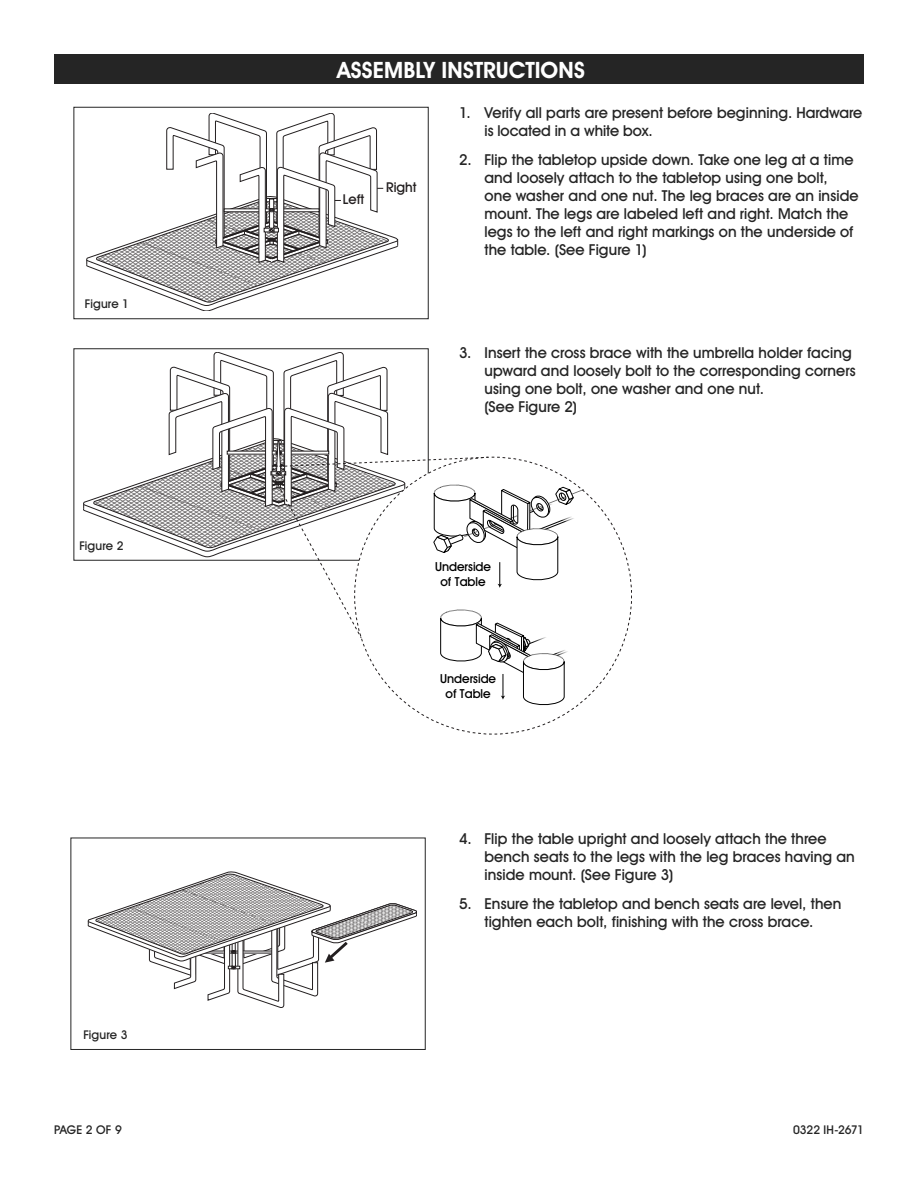
<style>
.page{position:relative;width:918px;height:1188px;background:#fff}
.page>*{position:absolute;margin:0;border:0;box-sizing:border-box;transform-origin:0 0}
.t1{font:700 22.5px "Uline Two Knine";letter-spacing:.005em;color:#fff}
.t2{font:15px/18px "Uline Two Knine";letter-spacing:.005em;color:#252525}
.t3{font:13.5px "Uline Two Knine";color:#231f20}
.t4{font:12.3px/14.9px "Uline Two Knine";color:#000;text-align:center}
.t5{font:12px "Uline Two Knine";color:#252525}
</style>
<div class="page">
<div style="left:54px;top:54px;width:810px;height:30px;background:#252525"></div>
<div style="left:74px;top:107px;width:355px;height:212px;border:1px solid #252525"></div>
<svg style="left:83px;top:352px;width:501px;height:354px"></svg>
<svg style="left:88px;top:872px;width:329px;height:136px"></svg>
<div style="left:70px;top:838px;width:356px;height:212px;border:1px solid #252525"></div>
<svg style="left:86px;top:113px;width:313px;height:198px"></svg>
<p class="t5" style="left:85px;top:296px;width:46px">Figure 1</p>
<p class="t5" style="left:79px;top:538px;width:46px">Figure 2</p>
<p class="t5" style="left:83px;top:1027px;width:46px">Figure 3</p>
<h1 class="t1" style="left:337px;top:56px;width:249px">ASSEMBLY INSTRUCTIONS</h1>
<p class="t2" style="left:484px;top:104px;width:379px;text-indent:-26px">1. Verify all parts are present before beginning. Hardware is located in a white box.</p>
<p class="t2" style="left:484px;top:151px;width:376px;text-indent:-26px">2. Flip the tabletop upside down. Take one leg at a time and loosely attach to the tabletop using one bolt,<br>one washer and one nut. The leg braces are an inside mount. The legs are labeled left and right. Match the legs to the left and right markings on the underside of the table. (See Figure 1)</p>
<p class="t3" style="left:386px;top:178px;width:32px">Right</p>
<p class="t3" style="left:343px;top:191px;width:23px">Left</p>
<p class="t2" style="left:484px;top:343px;width:373px;text-indent:-26px">3. Insert the cross brace with the umbrella holder facing upward and loosely bolt to the corresponding corners using one bolt, one washer and one nut.<br>(See Figure 2)</p>
<p class="t4" style="left:435px;top:560px;width:58px">Underside of Table</p>
<p class="t4" style="left:440px;top:671px;width:58px">Underside of Table</p>
<p class="t2" style="left:484px;top:829px;width:372px;text-indent:-26px">4. Flip the table upright and loosely attach the three bench seats to the legs with the leg braces having an inside mount. (See Figure 3)</p>
<p class="t2" style="left:459px;top:894px;width:384px;text-align:center">5. Ensure the tabletop and bench seats are level, then tighten each bolt, finishing with the cross brace.</p>
<p class="t5" style="left:54px;top:1122px;width:69px">PAGE 2 OF 9</p>
<p class="t5" style="left:793px;top:1122px;width:72px">0322 IH-2671</p>
</div>
